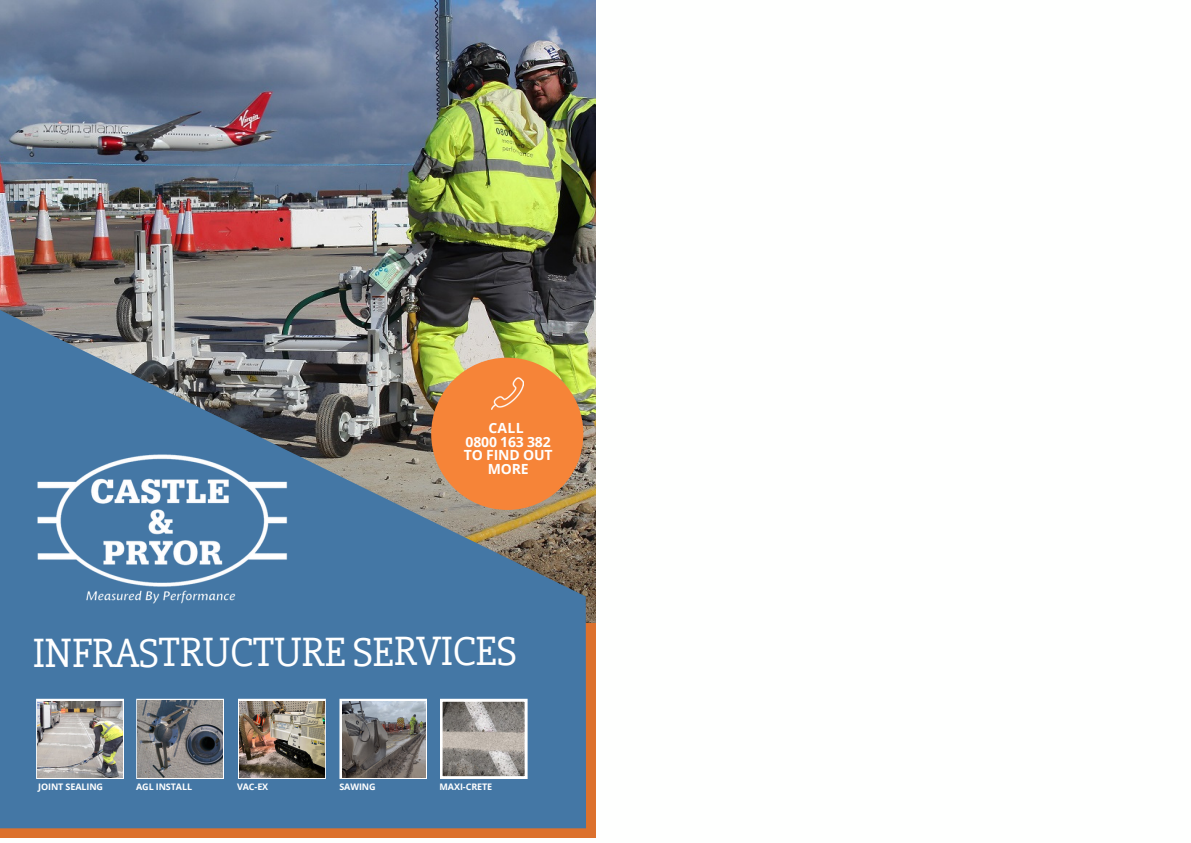
<style>
.page{position:relative;width:1191px;height:843px;background:#fff}
.page>*{position:absolute;margin:0;border:0;box-sizing:border-box;transform-origin:0 0}
.t1{font:42px "Slabo 27 px";letter-spacing:-.02em;color:#fff}
.t2{font:700 14px/13.5px "Open Sans";letter-spacing:-.01em;color:#fff;text-align:center}
.t3{font:700 9px "Open Sans";letter-spacing:-.01em;color:#fff}
</style>
<div class="page">
<img style="left:0;top:0;width:596px;height:626px">
<div style="left:0;top:623px;width:595px;height:214px;background:#dc712d"></div>
<svg style="left:0;top:310px;width:586px;height:518px;background:#577993"></svg>
<div style="left:431px;top:357px;width:152px;height:152px;background:#f68438;border-radius:50%"></div>
<img style="left:491px;top:377px;width:32px;height:32px">
<img style="left:32px;top:450px;width:260px;height:157px">
<svg style="left:36px;top:698px;width:88px;height:80px"></svg>
<svg style="left:136px;top:698px;width:88px;height:80px"></svg>
<svg style="left:238px;top:698px;width:88px;height:80px"></svg>
<svg style="left:339px;top:698px;width:88px;height:80px"></svg>
<img style="left:138px;top:700px;width:84px;height:77px">
<svg style="left:439px;top:698px;width:88px;height:80px;background:#a29f9c"></svg>
<img style="left:342px;top:701px;width:83px;height:76px">
<img style="left:239px;top:701px;width:85px;height:76px">
<img style="left:275px;top:721px;width:15px;height:11px">
<img style="left:38px;top:701px;width:84px;height:76px">
<p class="t2" style="left:464px;top:421px;width:90px">CALL<br>0800 163 382<br>TO FIND OUT<br>MORE</p>
<p class="t1" style="left:33px;top:627px;width:486px">INFRASTRUCTURE SERVICES</p>
<p class="t3" style="left:38px;top:780px;width:66px">JOINT SEALING</p>
<p class="t3" style="left:136px;top:780px;width:57px">AGL INSTALL</p>
<p class="t3" style="left:237px;top:780px;width:33px">VAC-EX</p>
<p class="t3" style="left:339px;top:780px;width:38px">SAWING</p>
<p class="t3" style="left:439px;top:780px;width:54px">MAXI-CRETE</p>
</div>
